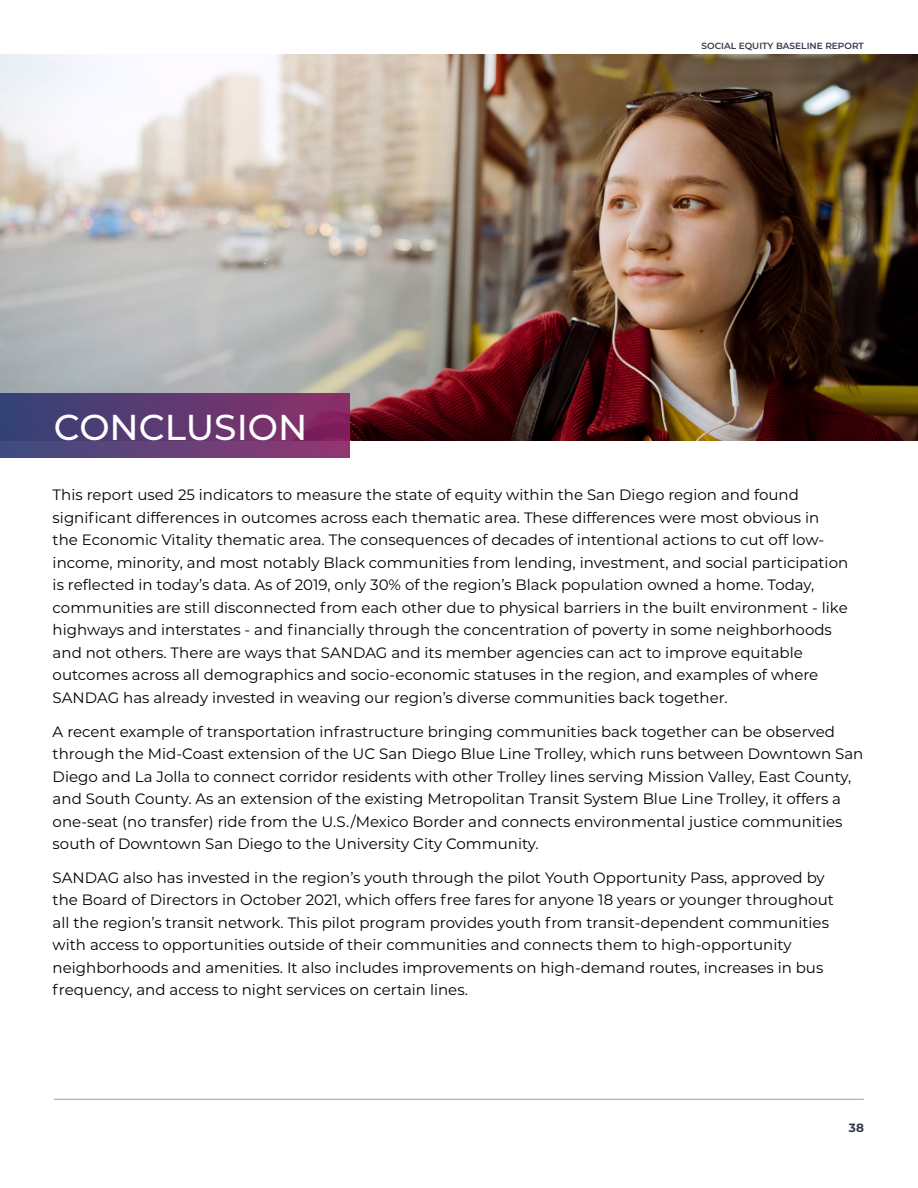
<style>
.page{position:relative;width:918px;height:1188px;background:#fff}
.page>*{position:absolute;margin:0;border:0;box-sizing:border-box;transform-origin:0 0}
.t1{font:500 36px "Montserrat";color:#fff}
.t2{font:15px/22.5px "Montserrat";color:#000}
.t3{font:700 12px "Montserrat";color:#343a4a}
.t4{font:600 9px "Montserrat";color:#343a4a}
</style>
<div class="page">
<img style="left:0;top:54px;width:918px;height:387px">
<svg style="left:0;top:393px;width:350px;height:65px;background:#613a71"></svg>
<hr style="left:54px;top:1099px;width:810px;height:1px;background:#343a4a">
<h1 class="t1" style="left:54px;top:402px;width:255px">CONCLUSION</h1>
<p class="t4" style="left:701px;top:39px;width:164px">SOCIAL EQUITY BASELINE REPORT</p>
<p class="t2" style="left:53px;top:483px;width:797px">This report used 25 indicators to measure the state of equity within the San Diego region and found significant differences in outcomes across each thematic area. These differences were most obvious in the Economic Vitality thematic area. The consequences of decades of intentional actions to cut off low&shy;income, minority, and most notably Black communities from lending, investment, and social participation is reflected in today’s data. As of 2019, only 30% of the region’s Black population owned a home. Today, communities are still disconnected from each other due to physical barriers in the built environment - like highways and interstates - and financially through the concentration of poverty in some neighborhoods and not others. There are ways that SANDAG and its member agencies can act to improve equitable outcomes across all demographics and socio-economic statuses in the region, and examples of where SANDAG has already invested in weaving our region’s diverse communities back together.</p>
<p class="t2" style="left:53px;top:720px;width:812px">A recent example of transportation infrastructure bringing communities back together can be observed through the Mid-Coast extension of the UC San Diego Blue Line Trolley, which runs between Downtown San Diego and La Jolla to connect corridor residents with other Trolley lines serving Mission Valley, East County, and South County. As an extension of the existing Metropolitan Transit System Blue Line Trolley, it offers a one-seat (no transfer) ride from the U.S./Mexico Border and connects environmental justice communities south of Downtown San Diego to the University City Community.</p>
<p class="t2" style="left:53px;top:866px;width:783px">SANDAG also has invested in the region’s youth through the pilot Youth Opportunity Pass, approved by the Board of Directors in October 2021, which offers free fares for anyone 18 years or younger throughout all the region’s transit network. This pilot program provides youth from transit-dependent communities with access to opportunities outside of their communities and connects them to high-opportunity neighborhoods and amenities. It also includes improvements on high-demand routes, increases in bus frequency, and access to night services on certain lines.</p>
<p class="t3" style="left:849px;top:1119px;width:17px">38</p>
</div>
